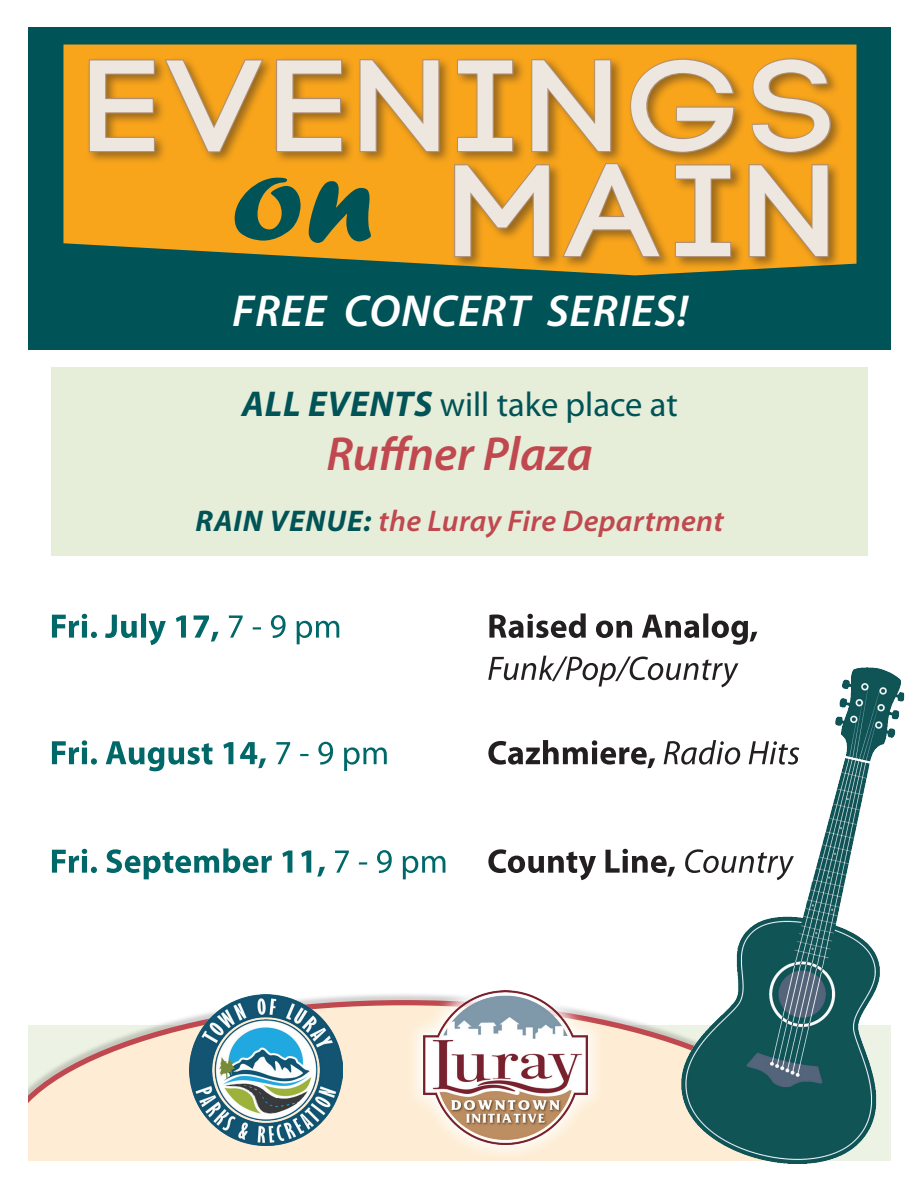
<style>
.page{position:relative;width:918px;height:1188px;background:#fff}
.page>*{position:absolute;margin:0;border:0;box-sizing:border-box;transform-origin:0 0}
.t1{font:700 129.6px/105px "Code";letter-spacing:.085em;color:#ede7e0;text-align:right;scale:1.16 1}
.t2{font:italic 600 48px "Myriad Pro";color:#c0484f}
.t3{font:italic 600 45px "Myriad Pro";letter-spacing:.02em;color:#fff}
.t4{font:34.5px "Myriad Pro";color:#005356}
.t5{font:italic 600 30px "Myriad Pro";letter-spacing:.01em;color:#c0484f}
.s1{font-family:"Forte";font-weight:400;font-size:128.4px;color:#005356}
.s2{font-weight:700;font-style:italic;font-size:36px}
.s3{font-weight:700;color:#005356}
</style>
<div class="page">
<svg style="left:28px;top:1000px;width:619px;height:161px"></svg>
<div style="left:28px;top:27px;width:863px;height:323px;background:#005356"></div>
<svg style="left:63px;top:45px;width:793px;height:230px;fill:#f9a51b"></svg>
<div style="left:85px;top:55px;width:758px;height:216px;background:#231f20;opacity:.45"></div>
<svg style="left:88px;top:58px;width:68px;height:95px"></svg>
<svg style="left:163px;top:58px;width:102px;height:96px"></svg>
<svg style="left:275px;top:58px;width:68px;height:95px"></svg>
<svg style="left:358px;top:58px;width:83px;height:95px"></svg>
<svg style="left:456px;top:58px;width:59px;height:95px"></svg>
<svg style="left:530px;top:58px;width:83px;height:95px"></svg>
<svg style="left:629px;top:58px;width:107px;height:96px"></svg>
<svg style="left:453px;top:163px;width:98px;height:95px"></svg>
<svg style="left:560px;top:162px;width:103px;height:97px"></svg>
<svg style="left:674px;top:163px;width:58px;height:95px"></svg>
<svg style="left:747px;top:44px;width:85px;height:214px"></svg>
<div style="left:52px;top:368px;width:816px;height:188px;background:#e6edd9"></div>
<img style="left:189px;top:994px;width:154px;height:152px">
<div style="left:405px;top:971px;width:202px;height:192px;background:#fff;opacity:.87"></div>
<img style="left:423px;top:990px;width:164px;height:154px">
<img style="left:647px;top:667px;width:257px;height:497px">
<svg style="left:488px;top:849px;width:306px;height:31px"></svg>
<svg style="left:52px;top:848px;width:393px;height:31px"></svg>
<svg style="left:488px;top:740px;width:311px;height:28px"></svg>
<svg style="left:52px;top:740px;width:335px;height:31px"></svg>
<svg style="left:488px;top:656px;width:250px;height:31px"></svg>
<svg style="left:489px;top:613px;width:268px;height:32px"></svg>
<svg style="left:52px;top:613px;width:287px;height:32px"></svg>
<h1 class="t1" style="left:88px;top:58px;width:646px">EVENINGS <span class="s1">on</span> MAIN</h1>
<h3 class="t3" style="left:232px;top:282px;width:458px">FREE CONCERT SERIES!</h3>
<p class="t4" style="left:242px;top:383px;width:437px"><span class="s2">ALL EVENTS</span> will take place at</p>
<h2 class="t2" style="left:326px;top:423px;width:268px">Ruffner Plaza</h2>
<p class="t5" style="left:195px;top:502px;width:530px"><span class="s3">RAIN VENUE:</span> the Luray Fire Department</p>
</div>
